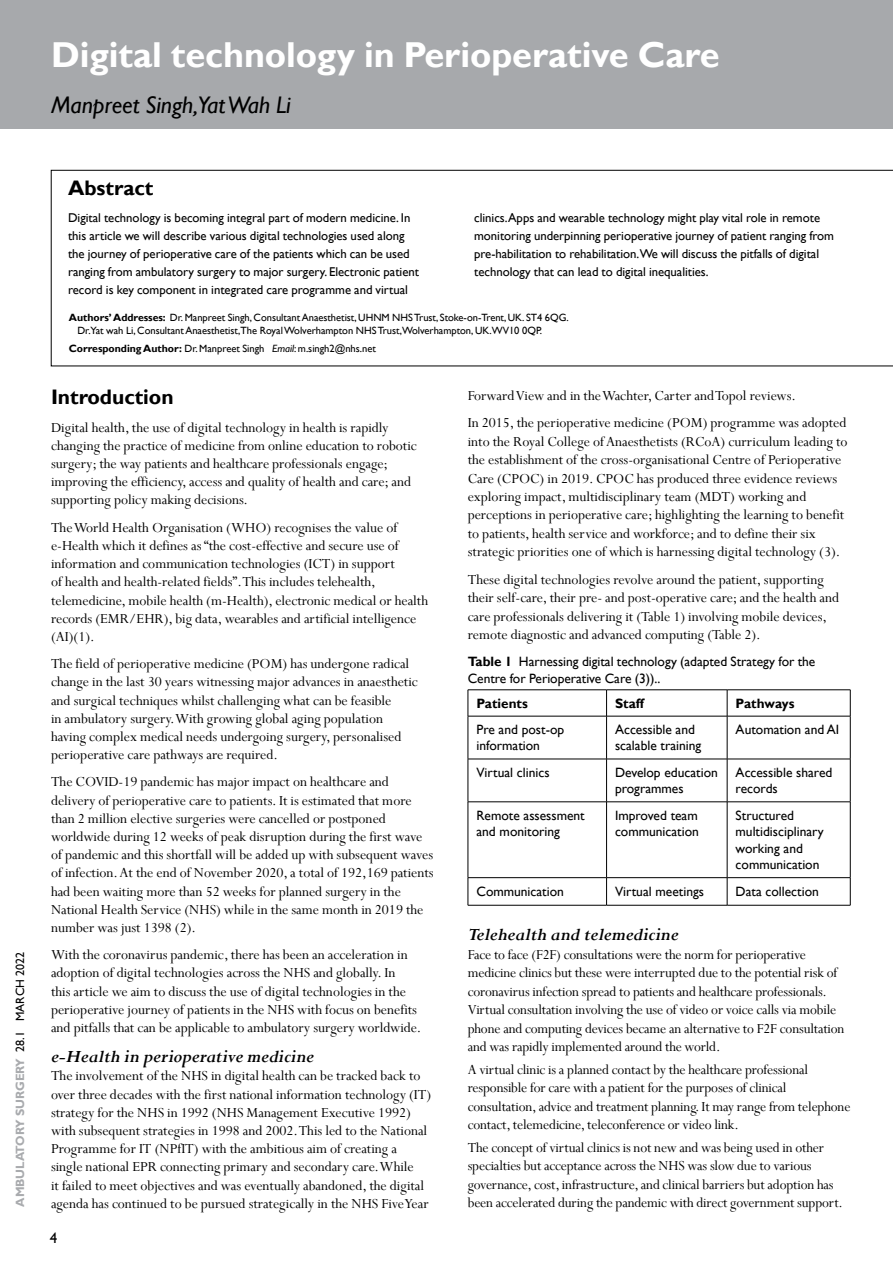
<style>
.page{position:relative;width:893px;height:1263px;background:#fff}
.page>*{position:absolute;margin:0;border:0;box-sizing:border-box;transform-origin:0 0}
.t1{font:700 36px "Gill Sans";color:#fff}
.t2{font:italic 24px "Gill Sans";color:#000}
.t3{font:700 21px "Gill Sans";color:#000}
.t4{font:italic 700 19.5px "Perpetua";color:#000}
.t5{font:15.3px/18.1px "Perpetua";color:#000}
.t6{font:15px "Gill Sans";color:#000}
.t7{font:13.5px/16.5px "Gill Sans";color:#000}
.t8{font:700 13.5px "Gill Sans";color:#000}
.t9{font:12.75px/18px "Gill Sans";color:#000}
.t10{font:700 12px "Gill Sans";color:#a9abae}
.t11{font:10.5px/13.5px "Gill Sans";color:#000}
.s1{font-weight:400;color:#000}
.s2{font-weight:700}
.s3{font-style:italic}
</style>
<div class="page">
<div style="left:0;top:0;width:893px;height:129px;background:#a7a9ac"></div>
<svg style="left:606px;top:690px;width:1px;height:26px"></svg>
<svg style="left:727px;top:690px;width:1px;height:26px"></svg>
<hr style="left:468px;top:716px;width:139px;height:1px;background:#000">
<hr style="left:607px;top:716px;width:120px;height:1px;background:#000">
<hr style="left:606px;top:716px;width:1px;height:43px;background:#000">
<hr style="left:727px;top:716px;width:123px;height:1px;background:#000">
<hr style="left:727px;top:716px;width:1px;height:43px;background:#000">
<hr style="left:468px;top:759px;width:139px;height:1px;background:#000">
<hr style="left:607px;top:759px;width:120px;height:1px;background:#000">
<hr style="left:606px;top:759px;width:1px;height:43px;background:#000">
<hr style="left:727px;top:759px;width:123px;height:1px;background:#000">
<hr style="left:727px;top:759px;width:1px;height:43px;background:#000">
<hr style="left:468px;top:801px;width:139px;height:1px;background:#000">
<hr style="left:607px;top:801px;width:120px;height:1px;background:#000">
<hr style="left:606px;top:802px;width:1px;height:75px;background:#000">
<hr style="left:727px;top:801px;width:123px;height:1px;background:#000">
<hr style="left:727px;top:802px;width:1px;height:75px;background:#000">
<hr style="left:468px;top:877px;width:139px;height:1px;background:#000">
<hr style="left:607px;top:877px;width:120px;height:1px;background:#000">
<svg style="left:606px;top:878px;width:1px;height:27px"></svg>
<hr style="left:727px;top:877px;width:123px;height:1px;background:#000">
<svg style="left:727px;top:878px;width:1px;height:27px"></svg>
<hr style="left:468px;top:689px;width:139px;height:1px;background:#000">
<svg style="left:468px;top:690px;width:1px;height:26px"></svg>
<hr style="left:607px;top:689px;width:120px;height:1px;background:#000">
<hr style="left:727px;top:689px;width:123px;height:1px;background:#000">
<svg style="left:850px;top:690px;width:1px;height:26px"></svg>
<hr style="left:468px;top:716px;width:1px;height:43px;background:#000">
<hr style="left:850px;top:716px;width:1px;height:43px;background:#000">
<hr style="left:468px;top:759px;width:1px;height:43px;background:#000">
<hr style="left:850px;top:759px;width:1px;height:43px;background:#000">
<hr style="left:468px;top:802px;width:1px;height:75px;background:#000">
<hr style="left:850px;top:802px;width:1px;height:75px;background:#000">
<svg style="left:468px;top:878px;width:1px;height:27px"></svg>
<svg style="left:850px;top:878px;width:1px;height:27px"></svg>
<hr style="left:468px;top:905px;width:139px;height:1px;background:#000">
<hr style="left:607px;top:905px;width:120px;height:1px;background:#000">
<hr style="left:727px;top:905px;width:123px;height:1px;background:#000">
<svg style="left:51px;top:170px;width:842px;height:196px"></svg>
<p class="t10" style="left:13px;top:1207px;width:256px;rotate:-90deg">AMBULATORY SURGERY <span class="s1">28.1 MARCH 2022</span></p>
<h1 class="t1" style="left:51px;top:34px;width:670px">Digital technology in Perioperative Care</h1>
<h2 class="t2" style="left:51px;top:91px;width:241px">Manpreet Singh,Yat Wah Li</h2>
<h3 class="t3" style="left:68px;top:175px;width:87px">Abstract</h3>
<p class="t9" style="left:68px;top:209px;width:353px">Digital technology is becoming integral part of modern medicine. In this article we will describe various digital technologies used along the journey of perioperative care of the patients which can be used ranging from ambulatory surgery to major surgery. Electronic patient record is key component in integrated care programme and virtual</p>
<p class="t9" style="left:474px;top:209px;width:361px">clinics.Apps and wearable technology might play vital role in remote monitoring underpinning perioperative journey of patient ranging from pre-habilitation to rehabilitation.We will discuss the pitfalls of digital technology that can lead to digital inequalities.</p>
<p class="t11" style="left:77px;top:311px;width:493px;text-indent:-9px"><span class="s2">Authors’ Addresses:</span> Dr. Manpreet Singh, Consultant Anaesthetist, UHNM NHS Trust, Stoke-on-Trent, UK. ST4 6QG.<br>Dr.Yat wah Li, Consultant Anaesthetist,The Royal Wolverhampton NHS Trust,Wolverhampton, UK.WV10 0QP.</p>
<p class="t11" style="left:69px;top:342px;width:308px"><span class="s2">Corresponding Author:</span> Dr. Manpreet Singh <span class="s3">Email</span>: m.singh2@nhs.net</p>
<h3 class="t3" style="left:51px;top:385px;width:124px">Introduction</h3>
<p class="t5" style="left:51px;top:418px;width:367px">Digital health, the use of digital technology in health is rapidly changing the practice of medicine from online education to robotic surgery; the way patients and healthcare professionals engage; improving the efficiency, access and quality of health and care; and supporting policy making decisions.</p>
<p class="t5" style="left:51px;top:518px;width:379px">The World Health Organisation (WHO) recognises the value of e-Health which it defines as “the cost-effective and secure use of information and communication technologies (ICT) in support<br>of health and health-related fields”. This includes telehealth, telemedicine, mobile health (m-Health), electronic medical or health records (EMR/EHR), big data, wearables and artificial intelligence (AI)(1).</p>
<p class="t5" style="left:51px;top:654px;width:368px">The field of perioperative medicine (POM) has undergone radical change in the last 30 years witnessing major advances in anaesthetic and surgical techniques whilst challenging what can be feasible<br>in ambulatory surgery. With growing global aging population having complex medical needs undergoing surgery, personalised perioperative care pathways are required.</p>
<p class="t5" style="left:51px;top:772px;width:384px">The COVID-19 pandemic has major impact on healthcare and delivery of perioperative care to patients. It is estimated that more than 2 million elective surgeries were cancelled or postponed worldwide during 12 weeks of peak disruption during the first wave of pandemic and this shortfall will be added up with subsequent waves of infection. At the end of November 2020, a total of 192,169 patients had been waiting more than 52 weeks for planned surgery in the National Health Service (NHS) while in the same month in 2019 the number was just 1398 (2).</p>
<p class="t5" style="left:51px;top:945px;width:372px">With the coronavirus pandemic, there has been an acceleration in adoption of digital technologies across the NHS and globally. In<br>this article we aim to discuss the use of digital technologies in the perioperative journey of patients in the NHS with focus on benefits and pitfalls that can be applicable to ambulatory surgery worldwide.</p>
<p class="t4" style="left:51px;top:1044px;width:265px">e-Health in perioperative medicine</p>
<p class="t5" style="left:51px;top:1066px;width:382px">The involvement of the NHS in digital health can be tracked back to over three decades with the first national information technology (IT) strategy for the NHS in 1992 (NHS Management Executive 1992) with subsequent strategies in 1998 and 2002. This led to the National Programme for IT (NPfIT) with the ambitious aim of creating a single national EPR connecting primary and secondary care. While<br>it failed to meet objectives and was eventually abandoned, the digital agenda has continued to be pursued strategically in the NHS Five Year</p>
<p class="t6" style="left:50px;top:1229px;width:9px">4</p>
<p class="t5" style="left:468px;top:381px;width:380px;line-height:27.5px">Forward View and in the Wachter, Carter and Topol reviews.<br>In 2015, the perioperative medicine (POM) programme was adopted</p>
<p class="t5" style="left:468px;top:432px;width:381px">into the Royal College of Anaesthetists (RCoA) curriculum leading to the establishment of the cross-organisational Centre of Perioperative Care (CPOC) in 2019. CPOC has produced three evidence reviews exploring impact, multidisciplinary team (MDT) working and perceptions in perioperative care; highlighting the learning to benefit to patients, health service and workforce; and to define their six strategic priorities one of which is harnessing digital technology (3).</p>
<p class="t5" style="left:468px;top:570px;width:373px">These digital technologies revolve around the patient, supporting their self-care, their pre- and post-operative care; and the health and care professionals delivering it (Table 1) involving mobile devices, remote diagnostic and advanced computing (Table 2).</p>
<p class="t7" style="left:468px;top:654px;width:349px"><span class="s2">Table 1</span> Harnessing digital technology (adapted Strategy for the<br>Centre for Perioperative Care (3))..</p>
<p class="t8" style="left:476px;top:695px;width:53px">Patients</p>
<p class="t8" style="left:615px;top:695px;width:30px">Staff</p>
<p class="t8" style="left:736px;top:695px;width:60px">Pathways</p>
<p class="t7" style="left:476px;top:721px;width:89px">Pre and post-op information</p>
<p class="t7" style="left:615px;top:721px;width:88px">Accessible and scalable training</p>
<p class="t7" style="left:736px;top:721px;width:105px">Automation and AI</p>
<p class="t7" style="left:476px;top:764px;width:75px">Virtual clinics</p>
<p class="t7" style="left:615px;top:764px;width:104px">Develop education programmes</p>
<p class="t7" style="left:736px;top:764px;width:98px">Accessible shared records</p>
<p class="t7" style="left:476px;top:807px;width:110px">Remote assessment and monitoring</p>
<p class="t7" style="left:615px;top:807px;width:85px">Improved team communication</p>
<p class="t7" style="left:736px;top:807px;width:90px">Structured multidisciplinary working and communication</p>
<p class="t7" style="left:476px;top:883px;width:89px">Communication</p>
<p class="t7" style="left:615px;top:883px;width:90px">Virtual meetings</p>
<p class="t7" style="left:736px;top:883px;width:85px">Data collection</p>
<p class="t4" style="left:468px;top:922px;width:212px">Telehealth and telemedicine</p>
<p class="t5" style="left:468px;top:945px;width:378px">Face to face (F2F) consultations were the norm for perioperative medicine clinics but these were interrupted due to the potential risk of coronavirus infection spread to patients and healthcare professionals.<br>Virtual consultation involving the use of video or voice calls via mobile phone and computing devices became an alternative to F2F consultation and was rapidly implemented around the world.</p>
<p class="t5" style="left:468px;top:1060px;width:384px">A virtual clinic is a planned contact by the healthcare professional responsible for care with a patient for the purposes of clinical consultation, advice and treatment planning. It may range from telephone contact, telemedicine, teleconference or video link.</p>
<p class="t5" style="left:468px;top:1138px;width:377px">The concept of virtual clinics is not new and was being used in other specialties but acceptance across the NHS was slow due to various governance, cost, infrastructure, and clinical barriers but adoption has been accelerated during the pandemic with direct government support.</p>
</div>
